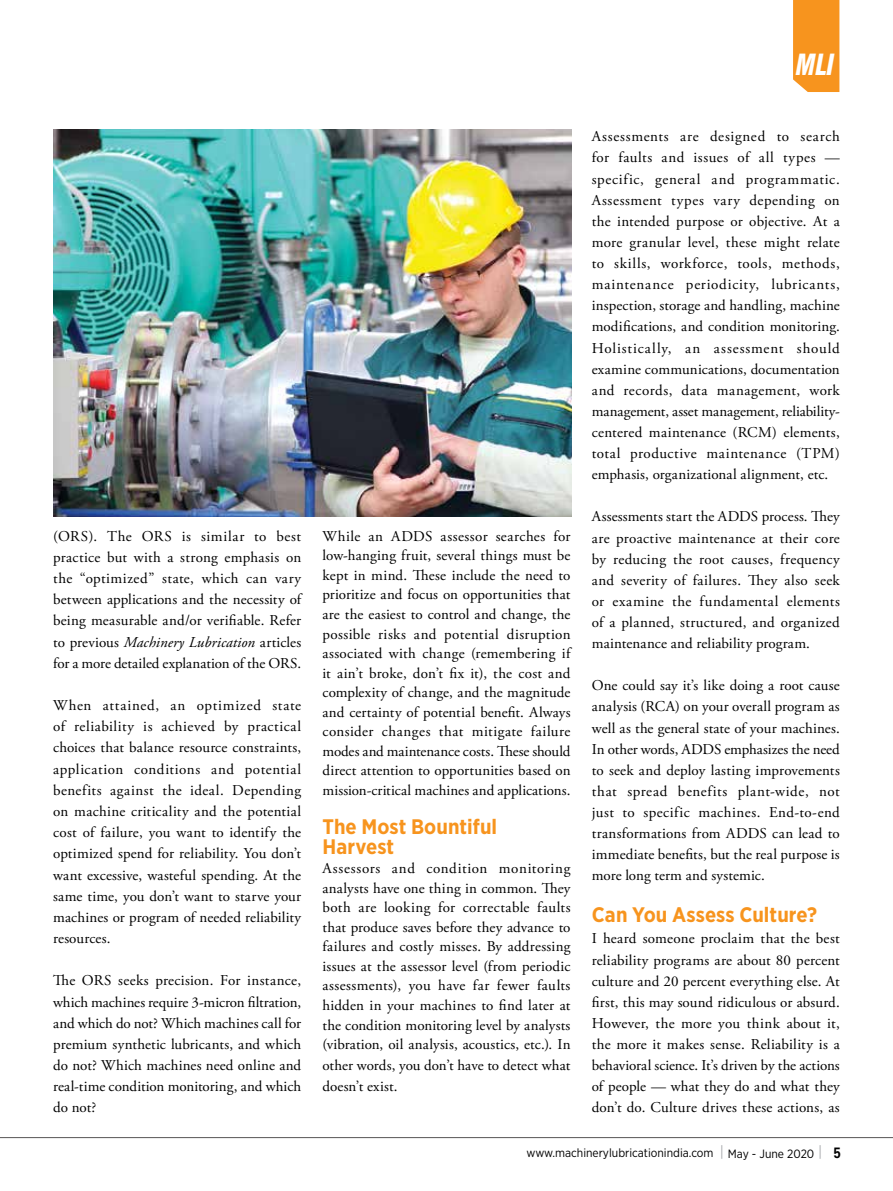
<style>
.page{position:relative;width:893px;height:1191px;background:#fff}
.page>*{position:absolute;margin:0;border:0;box-sizing:border-box;transform-origin:0 0}
.t1{font:italic 900 condensed 28.5px "Swiss 721 BT";color:#fff;scale:.85 1}
.t2{font:700 21px/19.5px "Gotham Narrow";letter-spacing:.005em;color:#f7941e}
.t3{font:15px/21.1px "Adobe Garamond Pro";letter-spacing:.01em;color:#000;text-align:justify}
.t4{font:12px "Gotham Narrow";color:#000}
.s1{font-style:italic}
.s2{font-size:15px;color:#a7a9ac}
.s3{font-family:"Univers LT Std";font-weight:700;font-size:15px}
</style>
<div class="page">
<div style="left:793px;top:0;width:46px;height:92px;background:#f7941e"></div>
<hr style="left:0;top:1137px;width:893px;height:1px;background:#575454">
<img style="left:53px;top:130px;width:519px;height:386px">
<h1 class="t1" style="left:796px;top:47px;width:46px">MLI</h1>
<p class="t3" style="left:53px;top:526px;width:250px">(ORS). The ORS is similar to best practice but with a strong emphasis on the “optimized” state, which can vary between applications and the necessity of being measurable and/or verifiable. Refer to previous <span class="s1">Machinery Lubrication</span> articles for a more detailed explanation of the ORS.</p>
<p class="t3" style="left:53px;top:695px;width:250px">When attained, an optimized state of reliability is achieved by practical choices that balance resource constraints, application conditions and potential benefits against the ideal. Depending on machine criticality and the potential cost of failure, you want to identify the optimized spend for reliability. You don’t want excessive, wasteful spending. At the same time, you don’t want to starve your machines or program of needed reliability resources.</p>
<p class="t3" style="left:53px;top:970px;width:250px">The ORS seeks precision. For instance, which machines require 3-micron filtration, and which do not? Which machines call for premium synthetic lubricants, and which do not? Which machines need online and real-time condition monitoring, and which do not?</p>
<p class="t3" style="left:322px;top:527px;width:250px;line-height:19.5px">While an ADDS assessor searches for low-hanging fruit, several things must be kept in mind. These include the need to prioritize and focus on opportunities that are the easiest to control and change, the possible risks and potential disruption associated with change (remembering if it ain’t broke, don’t fix it), the cost and complexity of change, and the magnitude and certainty of potential benefit. Always consider changes that mitigate failure modes and maintenance costs. These should direct attention to opportunities based on mission-critical machines and applications.</p>
<h2 class="t2" style="left:322px;top:816px;width:176px">The Most Bountiful<br>Harvest</h2>
<p class="t3" style="left:322px;top:859px;width:250px;line-height:19.5px">Assessors and condition monitoring analysts have one thing in common. They both are looking for correctable faults that produce saves before they advance to failures and costly misses. By addressing issues at the assessor level (from periodic assessments), you have far fewer faults hidden in your machines to find later at the condition monitoring level by analysts (vibration, oil analysis, acoustics, etc.). In</p>
<p class="t3" style="left:322px;top:1055px;width:250px">other words, you don’t have to detect what doesn’t exist.</p>
<p class="t3" style="left:592px;top:127px;width:250px">Assessments are designed to search for faults and issues of all types — specific, general and programmatic.<br>Assessment types vary depending on the intended purpose or objective. At a more granular level, these might relate to skills, workforce, tools, methods, maintenance periodicity, lubricants, inspection, storage and handling, machine modifications, and condition monitoring.<br>Holistically, an assessment should examine communications, documentation and records, data management, work management, asset management, reliability&shy;centered maintenance (RCM) elements, total productive maintenance (TPM) emphasis, organizational alignment, etc.</p>
<p class="t3" style="left:592px;top:506px;width:250px">Assessments start the ADDS process. They are proactive maintenance at their core by reducing the root causes, frequency and severity of failures. They also seek or examine the fundamental elements of a planned, structured, and organized maintenance and reliability program.</p>
<p class="t3" style="left:592px;top:675px;width:250px">One could say it’s like doing a root cause analysis (RCA) on your overall program as well as the general state of your machines.<br>In other words, ADDS emphasizes the need to seek and deploy lasting improvements that spread benefits plant-wide, not just to specific machines. End-to-end transformations from ADDS can lead to immediate benefits, but the real purpose is more long term and systemic.</p>
<h2 class="t2" style="left:592px;top:905px;width:227px">Can You Assess Culture?</h2>
<p class="t3" style="left:592px;top:928px;width:250px">I heard someone proclaim that the best reliability programs are about 80 percent culture and 20 percent everything else. At first, this may sound ridiculous or absurd.<br>However, the more you think about it, the more it makes sense. Reliability is a behavioral science. It’s driven by the actions of people — what they do and what they don’t do. Culture drives these actions, as</p>
<p class="t4" style="left:526px;top:1145px;width:316px">www.machinerylubricationindia.com <span class="s2">|</span> May - June 2020 <span class="s2">|</span> <span class="s3">5</span></p>
</div>
